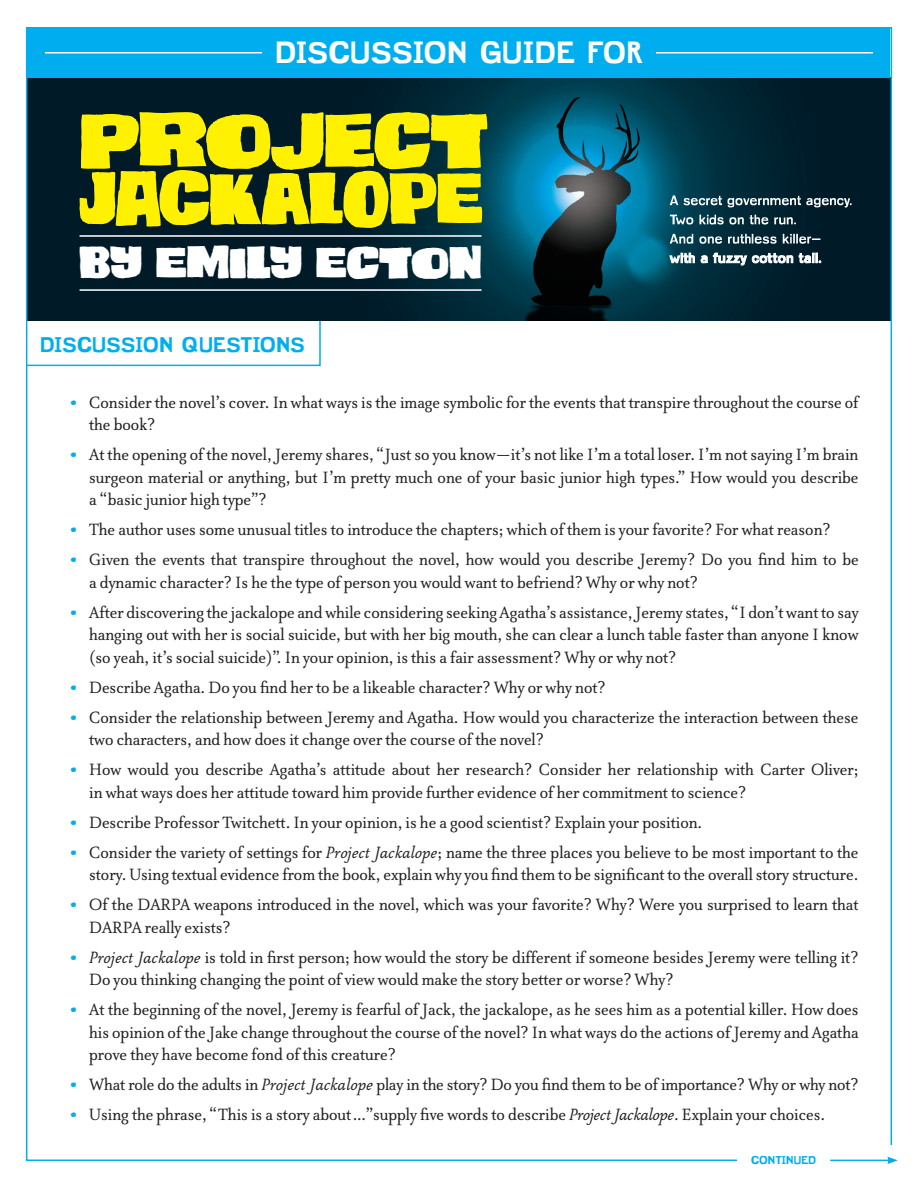
<style>
.page{position:relative;width:918px;height:1188px;background:#fff}
.page>*{position:absolute;margin:0;border:0;box-sizing:border-box;transform-origin:0 0}
.t1{font:41.85px "Smashing";letter-spacing:.005em;color:#fff}
.chapterpage_chapters{font:700 30.3px "Imperfect";letter-spacing:-.015em;color:#fff}
.final_body{font:700 21px "Imperfect";letter-spacing:-.005em;color:#00aeef}
.Paragraph_Style_1{font:18.75px/22.5px "Atma Serif";color:#231f20}
.chapterpage_chapters-2{font:700 11.25px "Imperfect";letter-spacing:-.015em;color:#00aeef}
.s1{font-family:"Smashing";color:#00aeef}
.s2{font-style:italic}
</style>
<div class="page">
<svg style="left:29px;top:321px;width:292px;height:46px"></svg>
<div style="left:853px;top:78px;width:38px;height:243px;background:#001a28"></div>
<img style="left:29px;top:78px;width:824px;height:243px">
<div style="left:27px;top:28px;width:863px;height:50px;background:#00aeef"></div>
<hr style="left:830px;top:1160px;width:60px;height:1px;background:#00aeef">
<svg style="left:887px;top:1157px;width:11px;height:7px"></svg>
<hr style="left:45px;top:52px;width:217px;height:2px;background:#fff">
<hr style="left:656px;top:52px;width:217px;height:2px;background:#fff">
<svg style="left:80px;top:112px;width:407px;height:116px;background:#b0b00e"></svg>
<hr style="left:80px;top:235px;width:402px;height:2px;background:#fff">
<hr style="left:80px;top:289px;width:402px;height:2px;background:#fff">
<svg style="left:669px;top:253px;width:152px;height:13px"></svg>
<svg style="left:670px;top:234px;width:150px;height:10px"></svg>
<svg style="left:670px;top:215px;width:126px;height:10px"></svg>
<svg style="left:670px;top:195px;width:182px;height:12px;background:#4c6974"></svg>
<p class="chapterpage_chapters" style="left:275px;top:34px;width:370px">DISCUSSION GUIDE FOR</p>
<p class="t1" style="left:80px;top:237px;width:404px">BY EMILY ECTON</p>
<p class="final_body" style="left:40px;top:332px;width:266px">DISCUSSION QUESTIONS</p>
<p class="Paragraph_Style_1" style="left:89px;top:391px;width:771px;text-indent:-18px"><span class="s1">•</span> Consider the novel’s cover. In what ways is the image symbolic for the events that transpire throughout the course of the book?</p>
<p class="Paragraph_Style_1" style="left:89px;top:444px;width:771px;text-align:justify;text-indent:-18px"><span class="s1">•</span> At the opening of the novel, Jeremy shares, “Just so you know—it’s not like I’m a total loser. I’m not saying I’m brain surgeon material or anything, but I’m pretty much one of your basic junior high types.” How would you describe a “basic junior high type”?</p>
<p class="Paragraph_Style_1" style="left:71px;top:519px;width:761px"><span class="s1">•</span> The author uses some unusual titles to introduce the chapters; which of them is your favorite? For what reason?</p>
<p class="Paragraph_Style_1" style="left:89px;top:549px;width:771px;text-indent:-18px"><span class="s1">•</span> Given the events that transpire throughout the novel, how would you describe Jeremy? Do you find him to be a dynamic character? Is he the type of person you would want to befriend? Why or why not?</p>
<p class="Paragraph_Style_1" style="left:89px;top:601px;width:771px;text-align:justify;text-indent:-18px"><span class="s1">•</span> After discovering the jackalope and while considering seeking Agatha’s assistance, Jeremy states, “I don’t want to say hanging out with her is social suicide, but with her big mouth, she can clear a lunch table faster than anyone I know (so yeah, it’s social suicide)”. In your opinion, is this a fair assessment? Why or why not?</p>
<p class="Paragraph_Style_1" style="left:71px;top:676px;width:536px"><span class="s1">•</span> Describe Agatha. Do you find her to be a likeable character? Why or why not?</p>
<p class="Paragraph_Style_1" style="left:89px;top:706px;width:771px;text-indent:-18px"><span class="s1">•</span> Consider the relationship between Jeremy and Agatha. How would you characterize the interaction between these two characters, and how does it change over the course of the novel?</p>
<p class="Paragraph_Style_1" style="left:89px;top:759px;width:771px;text-indent:-18px"><span class="s1">•</span> How would you describe Agatha’s attitude about her research? Consider her relationship with Carter Oliver; in what ways does her attitude toward him provide further evidence of her commitment to science?</p>
<p class="Paragraph_Style_1" style="left:71px;top:811px;width:633px"><span class="s1">•</span> Describe Professor Twitchett. In your opinion, is he a good scientist? Explain your position.</p>
<p class="Paragraph_Style_1" style="left:71px;top:841px;width:789px;text-align:right"><span class="s1">•</span> Consider the variety of settings for <span class="s2">Project Jackalope</span>; name the three places you believe to be most important to the story. Using textual evidence from the book, explain why you find them to be significant to the overall story structure.</p>
<p class="Paragraph_Style_1" style="left:89px;top:894px;width:771px;text-indent:-18px"><span class="s1">•</span> Of the DARPA weapons introduced in the novel, which was your favorite? Why? Were you surprised to learn that<br>DARPA really exists?</p>
<p class="Paragraph_Style_1" style="left:89px;top:946px;width:771px;text-indent:-18px"><span class="s1">•</span> <span class="s2">Project Jackalope</span> is told in first person; how would the story be different if someone besides Jeremy were telling it?<br>Do you thinking changing the point of view would make the story better or worse? Why?</p>
<p class="Paragraph_Style_1" style="left:89px;top:999px;width:771px;text-align:justify;text-indent:-18px"><span class="s1">•</span> At the beginning of the novel, Jeremy is fearful of Jack, the jackalope, as he sees him as a potential killer. How does his opinion of the Jake change throughout the course of the novel? In what ways do the actions of Jeremy and Agatha prove they have become fond of this creature?</p>
<p class="Paragraph_Style_1" style="left:71px;top:1074px;width:789px"><span class="s1">•</span> What role do the adults in <span class="s2">Project Jackalope</span> play in the story? Do you find them to be of importance? Why or why not?</p>
<p class="Paragraph_Style_1" style="left:71px;top:1104px;width:756px"><span class="s1">•</span> Using the phrase, “This is a story about…”supply five words to describe <span class="s2">Project Jackalope</span>. Explain your choices.</p>
<p class="chapterpage_chapters-2" style="left:751px;top:1153px;width:67px">CONTINUED</p>
</div>
